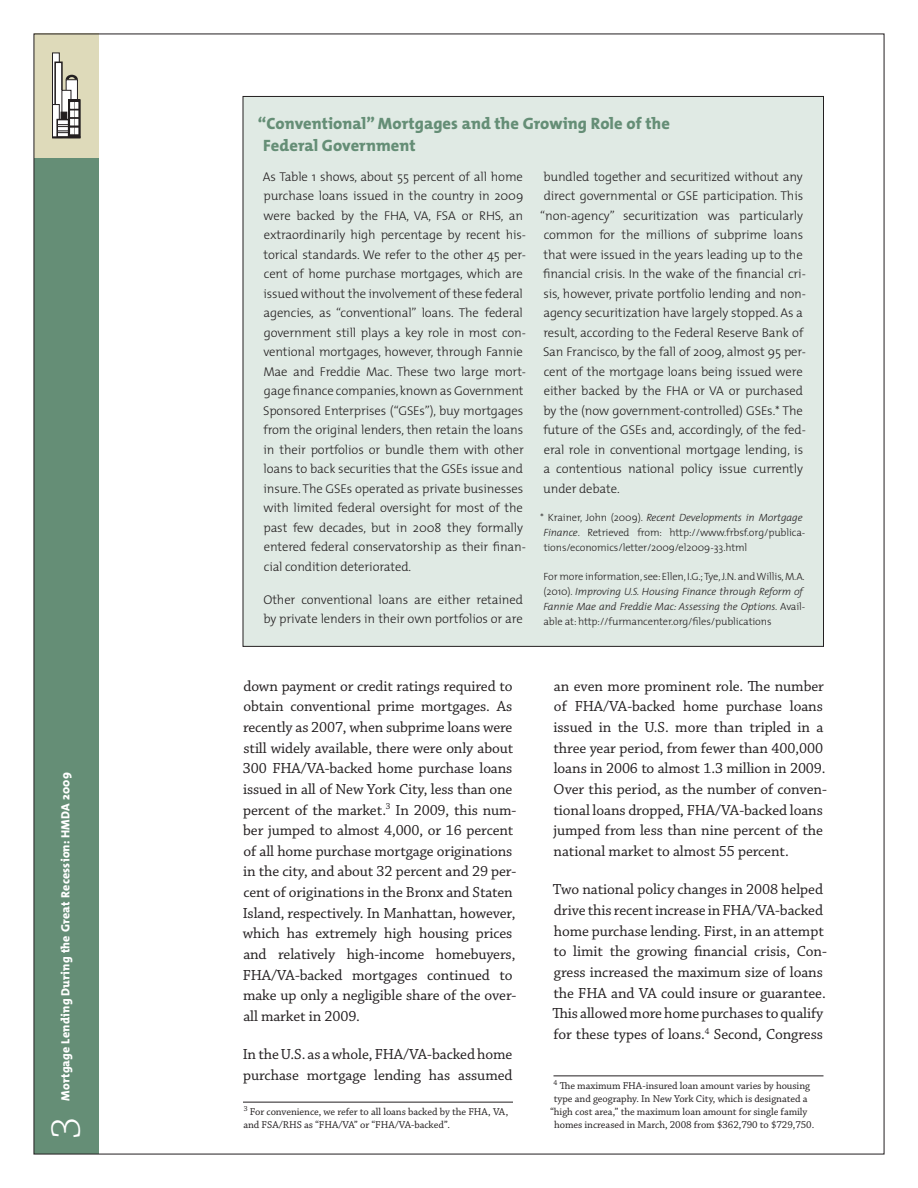
<style>
.page{position:relative;width:918px;height:1188px;background:#fff}
.page>*{position:absolute;margin:0;border:0;box-sizing:border-box;transform-origin:0 0}
.t1{font:300 43.5px "Chaparral Pro";color:#fff}
.Subhead{font:800 16.5px/22.5px "The Mix";letter-spacing:.005em;color:#658e76}
.Text{font:15.3px/20.5px "Chaparral Pro";letter-spacing:-.005em;color:#231f20}
.Text-2{font:300 12.75px/19.5px "The Mix";letter-spacing:-.01em;color:#231f20}
.t2{font:800 12px "The Mix";letter-spacing:.02em;color:#fff}
.Text-3{font:300 10.5px/15px "The Mix";letter-spacing:-.01em;color:#231f20}
.t3{font:10.5px/13.2px "Chaparral Pro";letter-spacing:-.005em;color:#231f20}
.s1{font-style:italic}
</style>
<div class="page">
<div style="left:34px;top:34px;width:65px;height:125px;background:#dedaba"></div>
<div style="left:53px;top:53px;width:6px;height:84px;background:#fff"></div>
<div style="left:52px;top:53px;width:8px;height:85px;border:1px solid #231f20"></div>
<svg style="left:66px;top:75px;width:12px;height:4px"></svg>
<div style="left:66px;top:80px;width:11px;height:57px;background:#fff"></div>
<div style="left:66px;top:79px;width:12px;height:59px;border:1px solid #231f20"></div>
<div style="left:55px;top:62px;width:7px;height:75px;background:#fff"></div>
<div style="left:54px;top:62px;width:9px;height:76px;border:2px solid #231f20"></div>
<div style="left:62px;top:90px;width:9px;height:47px;background:#fff"></div>
<div style="left:62px;top:90px;width:9px;height:48px;border:1px solid #231f20"></div>
<svg style="left:53px;top:105px;width:6px;height:32px"></svg>
<div style="left:52px;top:104px;width:8px;height:34px;border:1px solid #231f20"></div>
<div style="left:57px;top:120px;width:12px;height:17px;background:#fff"></div>
<svg style="left:70px;top:101px;width:9px;height:35px"></svg>
<div style="left:68px;top:99px;width:13px;height:39px;border:1px solid #231f20"></div>
<hr style="left:52px;top:136px;width:29px;height:2px;background:#231f20">
<svg style="left:57px;top:102px;width:21px;height:32px"></svg>
<div style="left:34px;top:159px;width:65px;height:995px;background:#658e76"></div>
<hr style="left:243px;top:1102px;width:270px;height:1px;background:#231f20">
<hr style="left:554px;top:1076px;width:270px;height:1px;background:#231f20">
<div style="left:243px;top:96px;width:581px;height:550px;background:#e0eae4"></div>
<p class="t2" style="left:55px;top:1101px;width:330px;rotate:-90deg">Mortgage Lending During the Great Recession: HMDA 2009</p>
<h1 class="t1" style="left:42px;top:1139px;width:24px;rotate:-90deg">3</h1>
<p class="Subhead" style="left:263px;top:112px;width:408px;text-indent:-5px">“Conventional” Mortgages and the Growing Role of the<br>Federal Government</p>
<p class="Text-2" style="left:263px;top:166px;width:264px">As Table 1 shows, about 55 percent of all home purchase loans issued in the country in 2009 were backed by the FHA, VA, FSA or RHS, an extraordinarily high percentage by recent his&shy;torical standards. We refer to the other 45 per&shy;cent of home purchase mortgages, which are issued without the involvement of these federal agencies, as “conventional” loans. The federal government still plays a key role in most con&shy;ventional mortgages, however, through Fannie Mae and Freddie Mac. These two large mort&shy;gage finance companies, known as Government Sponsored Enterprises (“GSEs”), buy mortgages from the original lenders, then retain the loans in their portfolios or bundle them with other loans to back securities that the GSEs issue and insure. The GSEs operated as private businesses with limited federal oversight for most of the past few decades, but in 2008 they formally entered federal conservatorship as their finan&shy;cial condition deteriorated.</p>
<p class="Text-2" style="left:263px;top:589px;width:261px">Other conventional loans are either retained by private lenders in their own portfolios or are</p>
<p class="Text-2" style="left:540px;top:166px;width:267px">bundled together and securitized without any direct governmental or GSE participation. This “non-agency” securitization was particularly common for the millions of subprime loans that were issued in the years leading up to the financial crisis. In the wake of the financial cri&shy;sis, however, private portfolio lending and non&shy;agency securitization have largely stopped. As a result, according to the Federal Reserve Bank of San Francisco, by the fall of 2009, almost 95 per&shy;cent of the mortgage loans being issued were either backed by the FHA or VA or purchased by the (now government-controlled) GSEs.* The future of the GSEs and, accordingly, of the fed&shy;eral role in conventional mortgage lending, is a contentious national policy issue currently under debate.</p>
<p class="Text-3" style="left:544px;top:510px;width:263px;text-indent:-3px">* Krainer, John (2009). <span class="s1">Recent Developments in Mortgage<br>Finance</span>. Retrieved from: http://www.frbsf.org/publica&shy;tions/economics/letter/2009/el2009-33.html</p>
<p class="Text-3" style="left:543px;top:568px;width:264px">For more information, see: Ellen, I.G.; Tye, J.N. and Willis, M.A. (2010). <span class="s1">Improving U.S. Housing Finance through Reform of Fannie Mae and Freddie Mac: Assessing the Options.</span> Avail&shy;able at: http://furmancenter.org/files/publications</p>
<p class="Text" style="left:243px;top:676px;width:275px">down payment or credit ratings required to obtain conventional prime mortgages. As recently as 2007, when subprime loans were still widely available, there were only about 300 FHA/VA-backed home purchase loans issued in all of New York City, less than one percent of the market.<sup>3</sup> In 2009, this num&shy;ber jumped to almost 4,000, or 16 percent of all home purchase mortgage originations in the city, and about 32 percent and 29 per&shy;cent of originations in the Bronx and Staten Island, respectively. In Manhattan, however, which has extremely high housing prices and relatively high-income homebuyers, FHA/VA-backed mortgages continued to make up only a negligible share of the over&shy;all market in 2009.</p>
<p class="Text" style="left:243px;top:1045px;width:271px">In the U.S. as a whole, FHA/VA-backed home purchase mortgage lending has assumed</p>
<p class="t3" style="left:243px;top:1106px;width:266px"><sup>3</sup> For convenience, we refer to all loans backed by the FHA, VA, and FSA/RHS as “FHA/VA” or “FHA/VA-backed”.</p>
<p class="Text" style="left:553px;top:676px;width:275px">an even more prominent role. The number of FHA/VA-backed home purchase loans issued in the U.S. more than tripled in a three year period, from fewer than 400,000 loans in 2006 to almost 1.3 million in 2009.<br>Over this period, as the number of conven&shy;tional loans dropped, FHA/VA-backed loans jumped from less than nine percent of the national market to almost 55 percent.</p>
<p class="Text" style="left:552px;top:880px;width:276px">Two national policy changes in 2008 helped drive this recent increase in FHA/VA-backed home purchase lending. First, in an attempt to limit the growing financial crisis, Con&shy;gress increased the maximum size of loans the FHA and VA could insure or guarantee.<br>This allowed more home purchases to qualify for these types of loans.<sup>4</sup> Second, Congress</p>
<p class="t3" style="left:554px;top:1079px;width:258px"><sup>4</sup> The maximum FHA-insured loan amount varies by housing</p>
<p class="t3" style="left:554px;top:1093px;width:255px">type and geography. In New York City, which is designated a</p>
<p class="t3" style="left:550px;top:1106px;width:259px">“high cost area,” the maximum loan amount for single family</p>
<p class="t3" style="left:554px;top:1119px;width:262px">homes increased in March, 2008 from $362,790 to $729,750.</p>
</div>
